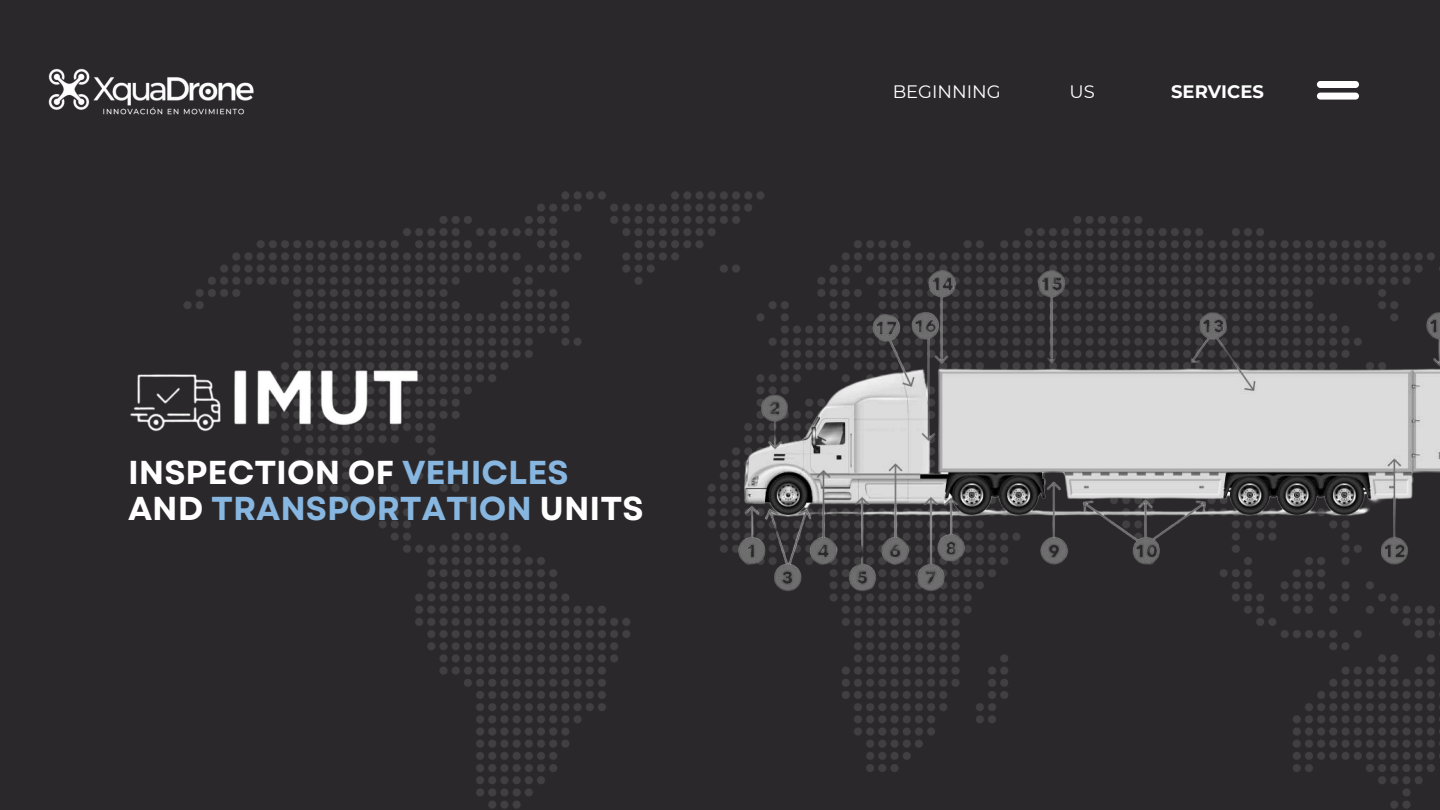
<style>
.page{position:relative;width:1440px;height:810px;background:#2a282a}
.page>*{position:absolute;margin:0;border:0;box-sizing:border-box;transform-origin:0 0}
.t1{font:700 33.1px/36px "Garet";color:#87b6e0}
.t2{font:18px "Montserrat";color:#fff}
.t3{font:700 18px "Montserrat";color:#fff}
.s1{color:#fff}
</style>
<div class="page">
<img style="left:184px;top:191px;width:1256px;height:618px">
<div style="left:1317px;top:81px;width:42px;height:7px;background:#fff;border-radius:4px"></div>
<div style="left:1317px;top:93px;width:42px;height:7px;background:#fff;border-radius:4px"></div>
<img style="left:48px;top:68px;width:42px;height:42px">
<img style="left:93px;top:77px;width:161px;height:38px">
<img style="left:656px;top:191px;width:784px;height:420px">
<img style="left:130px;top:354px;width:294px;height:84px">
<p class="t1" style="left:128px;top:454px;width:517px"><span class="s1">INSPECTION OF</span> VEHICLES<br><span class="s1">AND</span> TRANSPORTATION <span class="s1">UNITS</span></p>
<p class="t2" style="left:893px;top:81px;width:110px">BEGINNING</p>
<p class="t2" style="left:1070px;top:81px;width:27px">US</p>
<p class="t3" style="left:1171px;top:81px;width:94px">SERVICES</p>
</div>
